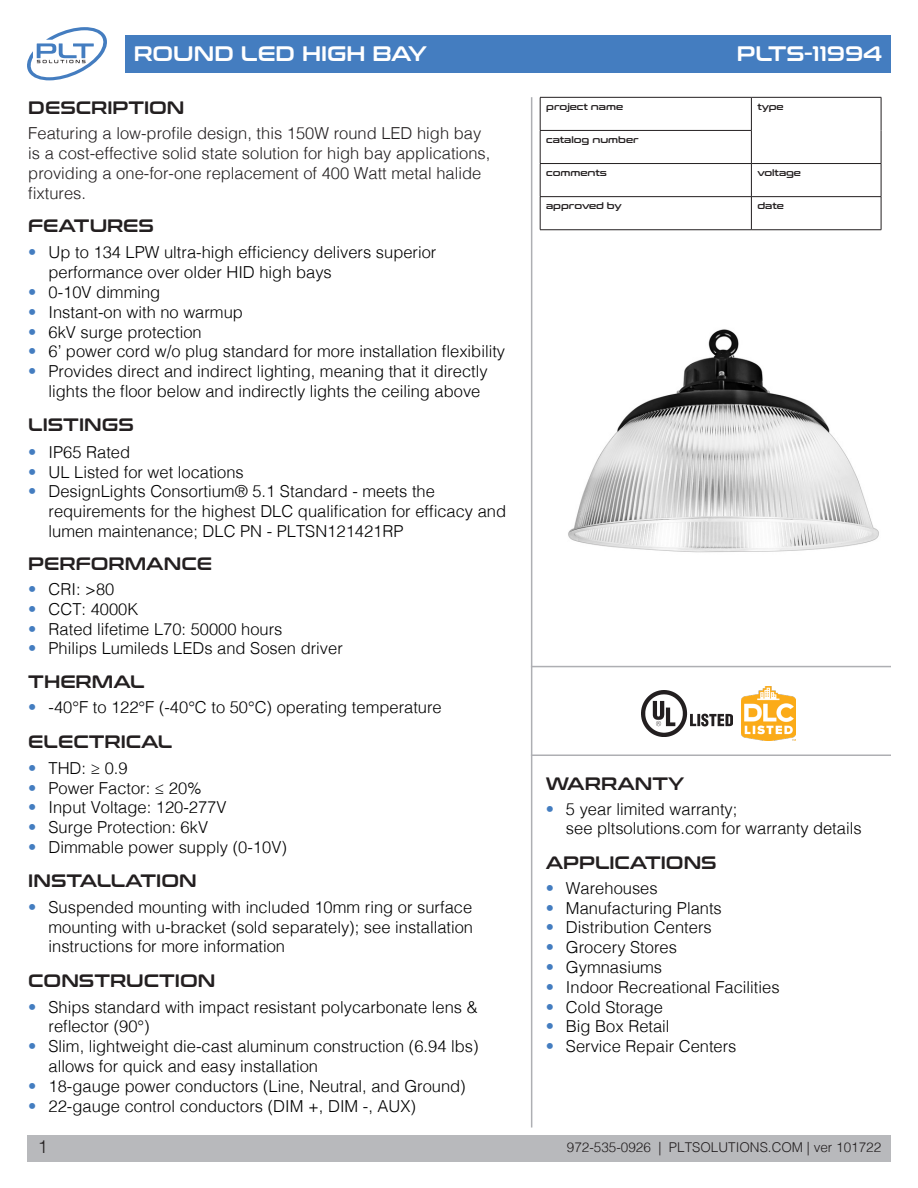
<style>
.page{position:relative;width:918px;height:1188px;background:#fff}
.page>*{position:absolute;margin:0;border:0;box-sizing:border-box;transform-origin:0 0}
.t1{font:21px "Conthrax Sb";color:#fff}
.t2{font:18px "Conthrax Sb";color:#231f20}
.t3{font:300 18px "Helvetica";color:#231f20}
.t4{font:300 16.5px/19.8px "Helvetica";color:#000}
.PLT_Body{font:300 16.5px "Helvetica";color:#231f20}
.t5{font:300 13.5px "Helvetica";color:#231f20}
.t6{font:9px "Conthrax Sb";color:#231f20}
.s1{color:#447dc0}
</style>
<div class="page">
<div style="left:27px;top:1135px;width:864px;height:27px;background:#b8b9bc"></div>
<img style="left:568px;top:329px;width:311px;height:224px">
<svg style="left:27px;top:27px;width:80px;height:54px"></svg>
<div style="left:125px;top:35px;width:766px;height:37px;background:#447dc0"></div>
<hr style="left:531px;top:97px;width:1px;height:1031px;background:#aeafb3">
<hr style="left:540px;top:97px;width:211px;height:1px;background:#231f20">
<hr style="left:540px;top:98px;width:1px;height:32px;background:#231f20">
<hr style="left:751px;top:97px;width:130px;height:1px;background:#231f20">
<hr style="left:751px;top:98px;width:1px;height:32px;background:#231f20">
<hr style="left:881px;top:98px;width:1px;height:32px;background:#231f20">
<hr style="left:540px;top:130px;width:212px;height:1px;background:#231f20">
<hr style="left:540px;top:131px;width:1px;height:32px;background:#231f20">
<hr style="left:751px;top:131px;width:1px;height:32px;background:#231f20">
<hr style="left:881px;top:130px;width:1px;height:33px;background:#231f20">
<hr style="left:540px;top:163px;width:211px;height:1px;background:#231f20">
<hr style="left:540px;top:164px;width:1px;height:32px;background:#231f20">
<hr style="left:751px;top:163px;width:130px;height:1px;background:#231f20">
<hr style="left:751px;top:164px;width:1px;height:32px;background:#231f20">
<hr style="left:881px;top:164px;width:1px;height:32px;background:#231f20">
<hr style="left:540px;top:196px;width:211px;height:1px;background:#231f20">
<hr style="left:540px;top:197px;width:1px;height:33px;background:#231f20">
<hr style="left:751px;top:196px;width:130px;height:1px;background:#231f20">
<hr style="left:751px;top:197px;width:1px;height:33px;background:#231f20">
<hr style="left:881px;top:197px;width:1px;height:33px;background:#231f20">
<hr style="left:540px;top:229px;width:211px;height:1px;background:#231f20">
<hr style="left:751px;top:229px;width:130px;height:1px;background:#231f20">
<hr style="left:531px;top:754px;width:360px;height:2px;background:#aeafb3">
<hr style="left:531px;top:666px;width:360px;height:1px;background:#aeafb3">
<img style="left:642px;top:691px;width:90px;height:45px">
<img style="left:742px;top:686px;width:54px;height:54px">
<p class="t1" style="left:134px;top:38px;width:294px">ROUND LED HIGH BAY</p>
<p class="t1" style="left:737px;top:38px;width:147px">PLTS-11994</p>
<p class="t2" style="left:28px;top:94px;width:158px">DESCRIPTION</p>
<p class="PLT_Body" style="left:28px;top:120px;width:454px">Featuring a low-profile design, this 150W round LED high bay</p>
<p class="PLT_Body" style="left:28px;top:139px;width:464px">is a cost-effective solid state solution for high bay applications,</p>
<p class="PLT_Body" style="left:28px;top:159px;width:455px">providing a one-for-one replacement of 400 Watt metal halide</p>
<p class="PLT_Body" style="left:28px;top:179px;width:59px">fixtures.</p>
<p class="t2" style="left:28px;top:212px;width:127px">FEATURES</p>
<p class="t4" style="left:49px;top:241px;width:389px;text-indent:-20px"><span class="s1">•</span> Up to 134 LPW ultra-high efficiency delivers superior performance over older HID high bays</p>
<p class="t4" style="left:28px;top:281px;width:134px"><span class="s1">•</span> 0-10V dimming</p>
<p class="t4" style="left:28px;top:301px;width:216px"><span class="s1">•</span> Instant-on with no warmup</p>
<p class="t4" style="left:28px;top:321px;width:175px"><span class="s1">•</span> 6kV surge protection</p>
<p class="t4" style="left:28px;top:340px;width:478px"><span class="s1">•</span> 6’ power cord w/o plug standard for more installation flexibility</p>
<p class="t4" style="left:49px;top:360px;width:441px;text-indent:-20px"><span class="s1">•</span> Provides direct and indirect lighting, meaning that it directly lights the floor below and indirectly lights the ceiling above</p>
<p class="t2" style="left:28px;top:411px;width:107px">LISTINGS</p>
<p class="t4" style="left:28px;top:441px;width:103px"><span class="s1">•</span> IP65 Rated</p>
<p class="t4" style="left:28px;top:461px;width:217px"><span class="s1">•</span> UL Listed for wet locations</p>
<p class="t4" style="left:49px;top:481px;width:459px;text-indent:-20px"><span class="s1">•</span> DesignLights Consortium® 5.1 Standard - meets the requirements for the highest DLC qualification for efficacy and lumen maintenance; DLC PN - PLTSN121421RP</p>
<p class="t2" style="left:28px;top:550px;width:185px">PERFORMANCE</p>
<p class="t4" style="left:28px;top:578px;width:88px"><span class="s1">•</span> CRI: &gt;80</p>
<p class="t4" style="left:28px;top:598px;width:112px"><span class="s1">•</span> CCT: 4000K</p>
<p class="t4" style="left:28px;top:618px;width:256px"><span class="s1">•</span> Rated lifetime L70: 50000 hours</p>
<p class="t4" style="left:28px;top:638px;width:316px"><span class="s1">•</span> Philips Lumileds LEDs and Sosen driver</p>
<p class="t2" style="left:28px;top:668px;width:118px">THERMAL</p>
<p class="t4" style="left:28px;top:696px;width:415px"><span class="s1">•</span> -40°F to 122°F (-40°C to 50°C) operating temperature</p>
<p class="t2" style="left:28px;top:728px;width:146px">ELECTRICAL</p>
<p class="t4" style="left:28px;top:757px;width:101px"><span class="s1">•</span> THD: ≥ 0.9</p>
<p class="t4" style="left:28px;top:777px;width:175px"><span class="s1">•</span> Power Factor: ≤ 20%</p>
<p class="t4" style="left:28px;top:797px;width:200px"><span class="s1">•</span> Input Voltage: 120-277V</p>
<p class="t4" style="left:28px;top:816px;width:181px"><span class="s1">•</span> Surge Protection: 6kV</p>
<p class="t4" style="left:28px;top:836px;width:260px"><span class="s1">•</span> Dimmable power supply (0-10V)</p>
<p class="t2" style="left:28px;top:867px;width:170px">INSTALLATION</p>
<p class="t4" style="left:49px;top:896px;width:426px;text-align:justify;text-indent:-20px"><span class="s1">•</span> Suspended mounting with included 10mm ring or surface mounting with u-bracket (sold separately); see installation instructions for more information</p>
<p class="t2" style="left:28px;top:966px;width:189px">CONSTRUCTION</p>
<p class="t4" style="left:49px;top:996px;width:431px;text-indent:-20px"><span class="s1">•</span> Ships standard with impact resistant polycarbonate lens &amp; reflector (90°)</p>
<p class="t4" style="left:49px;top:1035px;width:432px;text-indent:-20px"><span class="s1">•</span> Slim, lightweight die-cast aluminum construction (6.94 lbs) allows for quick and easy installation</p>
<p class="t4" style="left:28px;top:1075px;width:439px"><span class="s1">•</span> 18-gauge power conductors (Line, Neutral, and Ground)</p>
<p class="t4" style="left:28px;top:1095px;width:389px"><span class="s1">•</span> 22-gauge control conductors (DIM +, DIM -, AUX)</p>
<p class="t3" style="left:38px;top:1132px;width:12px">1</p>
<p class="t6" style="left:546px;top:100px;width:78px">project name</p>
<p class="t6" style="left:757px;top:100px;width:28px">type</p>
<p class="t6" style="left:546px;top:133px;width:94px">catalog number</p>
<p class="t6" style="left:546px;top:166px;width:62px">comments</p>
<p class="t6" style="left:757px;top:166px;width:45px">voltage</p>
<p class="t6" style="left:546px;top:199px;width:77px">approved by</p>
<p class="t6" style="left:757px;top:199px;width:28px">date</p>
<p class="t2" style="left:546px;top:770px;width:140px">WARRANTY</p>
<p class="t4" style="left:566px;top:798px;width:297px;text-indent:-20px"><span class="s1">•</span> 5 year limited warranty;<br>see pltsolutions.com for warranty details</p>
<p class="t2" style="left:546px;top:848px;width:172px">APPLICATIONS</p>
<p class="t4" style="left:546px;top:877px;width:113px"><span class="s1">•</span> Warehouses</p>
<p class="t4" style="left:546px;top:897px;width:178px"><span class="s1">•</span> Manufacturing Plants</p>
<p class="t4" style="left:546px;top:917px;width:168px"><span class="s1">•</span> Distribution Centers</p>
<p class="t4" style="left:546px;top:936px;width:133px"><span class="s1">•</span> Grocery Stores</p>
<p class="t4" style="left:546px;top:956px;width:118px"><span class="s1">•</span> Gymnasiums</p>
<p class="t4" style="left:546px;top:976px;width:235px"><span class="s1">•</span> Indoor Recreational Facilities</p>
<p class="t4" style="left:546px;top:996px;width:119px"><span class="s1">•</span> Cold Storage</p>
<p class="t4" style="left:546px;top:1016px;width:125px"><span class="s1">•</span> Big Box Retail</p>
<p class="t4" style="left:546px;top:1035px;width:192px"><span class="s1">•</span> Service Repair Centers</p>
<p class="t5" style="left:567px;top:1136px;width:316px">972-535-0926 | PLTSOLUTIONS.COM | ver 101722</p>
</div>
